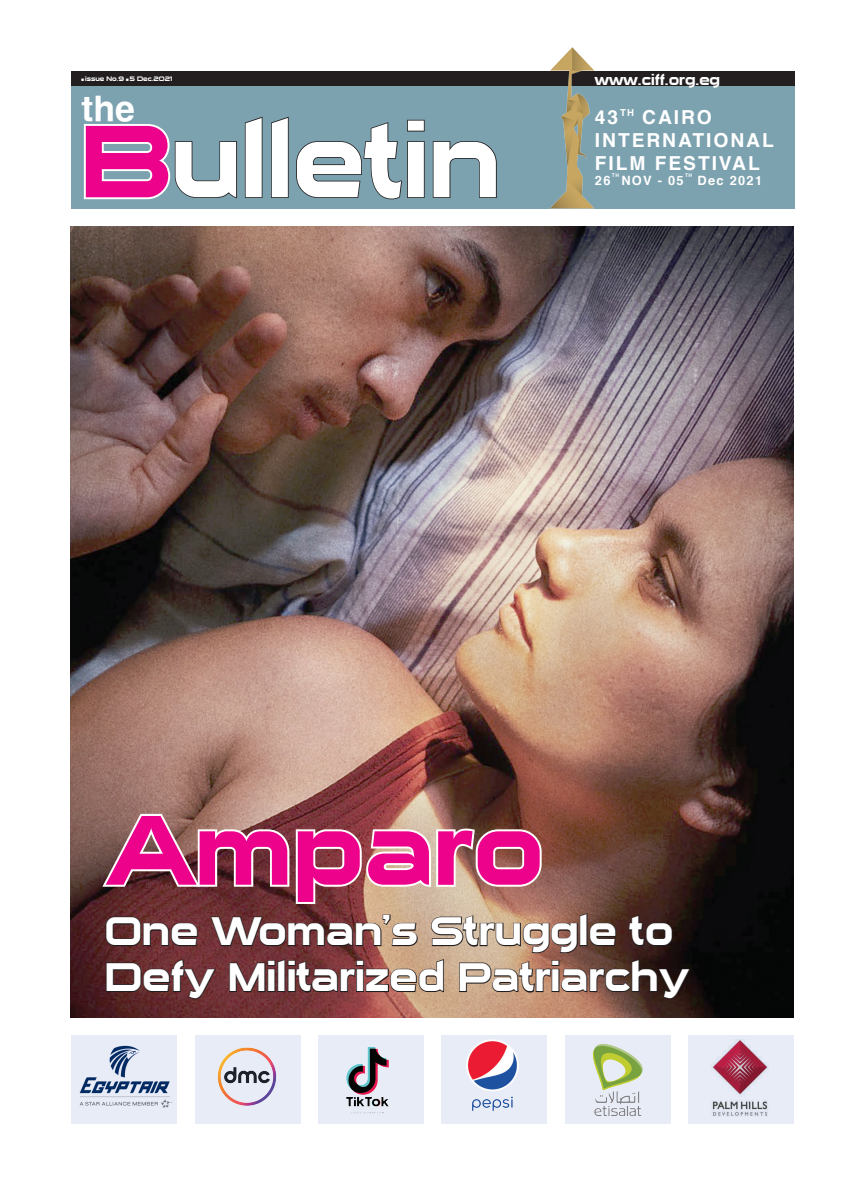
<style>
.page{position:relative;width:865px;height:1195px;background:#fff}
.page>*{position:absolute;margin:0;border:0;box-sizing:border-box;transform-origin:0 0}
.t1{font:98.62px "Sui Generis";color:#fff}
.t2{font:95.25px "Sui Generis";color:#ed028c}
.t3{font:40.88px "Hacen Sudan Bd";color:#fff}
.t4{font:38.62px/45.9px "Sui Generis";color:#fff}
.t5{font:700 19.25px "Helvetica";letter-spacing:.1em;color:#fff}
.t6{font:14.25px "Sui Generis";color:#fff}
.t7{font:700 12.88px "Helvetica";letter-spacing:.1em;color:#fff}
.t8{font:700 9.62px "Helvetica";color:#fff}
.t9{font:6.25px "Sui Generis";color:#fff}
.t10{font:700 5px "Helvetica";color:#fff}
.s1{font-family:"Muna";font-weight:700}
.s2{color:#ed028c}
</style>
<div class="page">
<div style="left:688px;top:1035px;width:106px;height:88px;background:#e7ecf7"></div>
<div style="left:565px;top:1035px;width:105px;height:88px;background:#e7ecf7"></div>
<div style="left:441px;top:1035px;width:106px;height:88px;background:#e7ecf7"></div>
<div style="left:318px;top:1035px;width:105px;height:88px;background:#e7ecf7"></div>
<div style="left:195px;top:1035px;width:106px;height:88px;background:#e7ecf7"></div>
<div style="left:71px;top:1035px;width:106px;height:88px;background:#e7ecf7"></div>
<div style="left:71px;top:85px;width:723px;height:124px;background:#7ca1af"></div>
<div style="left:71px;top:71px;width:723px;height:14px;background:#231f20"></div>
<svg style="left:83px;top:124px;width:154px;height:76px"></svg>
<svg style="left:244px;top:116px;width:19px;height:82px"></svg>
<svg style="left:271px;top:116px;width:154px;height:84px"></svg>
<svg style="left:432px;top:141px;width:65px;height:57px"></svg>
<img style="left:543px;top:47px;width:60px;height:162px">
<img style="left:217px;top:1047px;width:60px;height:59px">
<img style="left:79px;top:1045px;width:94px;height:63px">
<img style="left:71px;top:227px;width:723px;height:790px">
<svg style="left:105px;top:912px;width:587px;height:87px"></svg>
<img style="left:99px;top:810px;width:444px;height:95px">
<img style="left:712px;top:1039px;width:56px;height:78px">
<img style="left:466px;top:1039px;width:52px;height:70px">
<img style="left:346px;top:1047px;width:43px;height:67px">
<img style="left:592px;top:1044px;width:51px;height:72px">
<p class="t9" style="left:82px;top:75px;width:92px"><span class="s1">■</span> issue No.9 <span class="s1">■</span> 5 Dec.2021</p>
<p class="t3" style="left:82px;top:85px;width:55px">the</p>
<h1 class="t1" style="left:82px;top:110px;width:421px"><span class="s2">B</span>ulletin</h1>
<p class="t6" style="left:595px;top:73px;width:127px">www.ciff.org.eg</p>
<p class="t8" style="left:620px;top:104px;width:15px">TH</p>
<p class="t5" style="left:642px;top:101px;width:71px">CAIRO</p>
<p class="t5" style="left:595px;top:101px;width:25px">43</p>
<p class="t5" style="left:595px;top:124px;width:180px">INTERNATIONAL</p>
<p class="t5" style="left:654px;top:147px;width:107px">FESTIVAL</p>
<p class="t5" style="left:595px;top:147px;width:52px">FILM</p>
<p class="t10" style="left:611px;top:171px;width:9px">TH</p>
<p class="t10" style="left:685px;top:171px;width:9px">TH</p>
<p class="t7" style="left:621px;top:170px;width:32px">NOV</p>
<p class="t7" style="left:697px;top:170px;width:28px">Dec</p>
<p class="t7" style="left:595px;top:170px;width:17px">26</p>
<p class="t7" style="left:668px;top:170px;width:17px">05</p>
<p class="t7" style="left:729px;top:170px;width:34px">2021</p>
<p class="t7" style="left:658px;top:170px;width:6px">-</p>
<h2 class="t2" style="left:105px;top:800px;width:440px">Amparo</h2>
<p class="t4" style="left:105px;top:908px;width:586px">One Woman s’ Struggle to<br>Defy Militarized Patriarchy</p>
</div>
